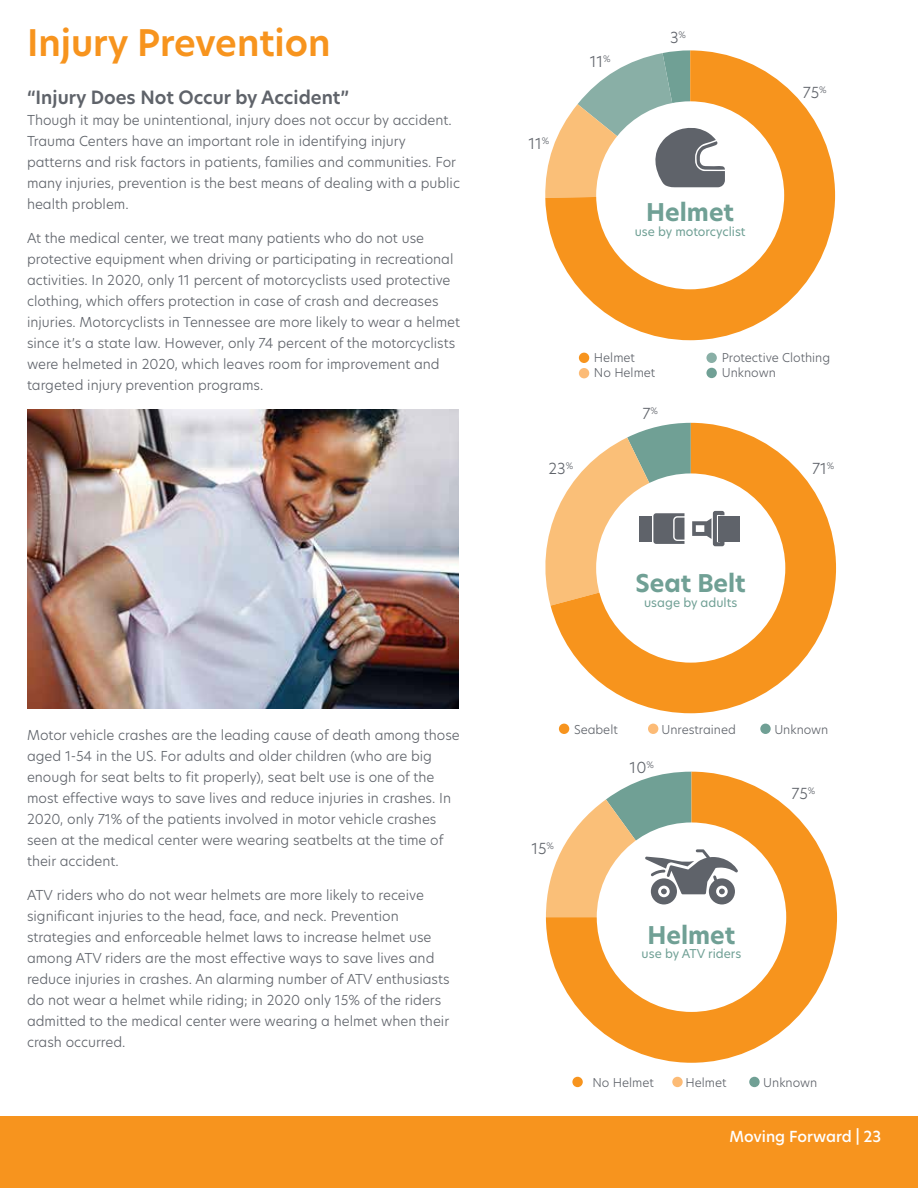
<style>
.page{position:relative;width:918px;height:1188px;background:#fff}
.page>*{position:absolute;margin:0;border:0;box-sizing:border-box;transform-origin:0 0}
.t1{font:600 36px "Hero New";color:#f7941e}
.t2{font:700 24px "Hero New";color:#70a095}
.t3{font:600 18px "Hero New";color:#5f636a}
.t4{font:300 15px "Hero New";letter-spacing:-.005em;color:#5f636a}
.t5{font:500 15px "Hero New";color:#fff}
.t6{font:300 13.5px/21px "Hero New";color:#5f636a}
.t7{font:300 12px/15px "Hero New";color:#5f636a}
.t8{font:12px "Hero New";color:#70a095}
</style>
<div class="page">
<div style="left:0;top:1117px;width:918px;height:71px;background:#f7941e"></div>
<svg style="left:551px;top:426px;width:285px;height:287px;fill:#f7941d"></svg>
<div style="left:596px;top:473px;width:189px;height:190px;background:#fff;border-radius:50%"></div>
<div style="left:718px;top:516px;width:21px;height:25px;background:#5f636a"></div>
<svg style="left:545px;top:423px;width:179px;height:183px"></svg>
<div style="left:559px;top:724px;width:10px;height:10px;background:#f7941e;border-radius:50%"></div>
<div style="left:648px;top:724px;width:10px;height:10px;background:#fcbb76;border-radius:50%"></div>
<div style="left:760px;top:724px;width:11px;height:10px;background:#70a095;border-radius:50%"></div>
<svg style="left:545px;top:54px;width:290px;height:286px;fill:#f7941d"></svg>
<div style="left:596px;top:101px;width:188px;height:188px;background:#fff;border-radius:50%"></div>
<svg style="left:545px;top:50px;width:180px;height:148px"></svg>
<div style="left:579px;top:353px;width:10px;height:10px;background:#f7941e;border-radius:50%"></div>
<div style="left:706px;top:368px;width:11px;height:10px;background:#70a095;border-radius:50%"></div>
<div style="left:579px;top:368px;width:10px;height:10px;background:#fcbb76;border-radius:50%"></div>
<div style="left:706px;top:353px;width:11px;height:10px;background:#89afa6;border-radius:50%"></div>
<div style="left:572px;top:1077px;width:11px;height:10px;background:#f7941e;border-radius:50%"></div>
<div style="left:672px;top:1077px;width:11px;height:10px;background:#fcbb76;border-radius:50%"></div>
<div style="left:749px;top:1077px;width:11px;height:10px;background:#70a095;border-radius:50%"></div>
<svg style="left:546px;top:779px;width:291px;height:284px;fill:#f7941d"></svg>
<div style="left:597px;top:822px;width:189px;height:190px;background:#fff;border-radius:50%"></div>
<svg style="left:546px;top:772px;width:192px;height:145px"></svg>
<img style="left:27px;top:409px;width:432px;height:299px">
<h1 class="t1" style="left:27px;top:18px;width:305px">Injury Prevention</h1>
<h3 class="t3" style="left:27px;top:85px;width:324px">“Injury Does Not Occur by Accident”</h3>
<p class="t6" style="left:27px;top:109px;width:435px">Though it may be unintentional, injury does not occur by accident.<br>Trauma Centers have an important role in identifying injury patterns and risk factors in patients, families and communities. For many injuries, prevention is the best means of dealing with a public health problem.</p>
<p class="t6" style="left:27px;top:228px;width:435px">At the medical center, we treat many patients who do not use protective equipment when driving or participating in recreational activities. In 2020, only 11 percent of motorcyclists used protective clothing, which offers protection in case of crash and decreases injuries. Motorcyclists in Tennessee are more likely to wear a helmet since it’s a state law. However, only 74 percent of the motorcyclists were helmeted in 2020, which leaves room for improvement and targeted injury prevention programs.</p>
<p class="t6" style="left:27px;top:724px;width:434px">Motor vehicle crashes are the leading cause of death among those aged 1-54 in the US. For adults and older children (who are big enough for seat belts to fit properly), seat belt use is one of the most effective ways to save lives and reduce injuries in crashes. In 2020, only 71% of the patients involved in motor vehicle crashes seen at the medical center were wearing seatbelts at the time of their accident.</p>
<p class="t6" style="left:27px;top:885px;width:424px">ATV riders who do not wear helmets are more likely to receive significant injuries to the head, face, and neck. Prevention strategies and enforceable helmet laws to increase helmet use among ATV riders are the most effective ways to save lives and reduce injuries in crashes. An alarming number of ATV enthusiasts do not wear a helmet while riding; in 2020 only 15% of the riders admitted to the medical center were wearing a helmet when their crash occurred.</p>
<p class="t4" style="left:529px;top:133px;width:22px">11<sup>%</sup></p>
<p class="t4" style="left:590px;top:51px;width:22px">11<sup>%</sup></p>
<p class="t4" style="left:670px;top:28px;width:17px">3<sup>%</sup></p>
<h2 class="t2" style="left:646px;top:196px;width:89px">Helmet</h2>
<p class="t8" style="left:635px;top:223px;width:112px">use by motorcyclist</p>
<p class="t4" style="left:803px;top:82px;width:25px">75<sup>%</sup></p>
<p class="t4" style="left:549px;top:458px;width:26px">23<sup>%</sup></p>
<p class="t7" style="left:594px;top:349px;width:63px">Helmet<br>No Helmet</p>
<p class="t7" style="left:722px;top:349px;width:110px">Protective Clothing<br>Unknown</p>
<p class="t4" style="left:643px;top:403px;width:17px">7<sup>%</sup></p>
<p class="t4" style="left:812px;top:458px;width:24px">71<sup>%</sup></p>
<h2 class="t2" style="left:636px;top:567px;width:112px">Seat Belt</h2>
<p class="t8" style="left:644px;top:594px;width:95px">usage by adults</p>
<p class="t7" style="left:574px;top:721px;width:45px">Seabelt</p>
<p class="t7" style="left:662px;top:721px;width:76px">Unrestrained</p>
<p class="t7" style="left:774px;top:721px;width:56px">Unknown</p>
<p class="t4" style="left:531px;top:838px;width:24px">15<sup>%</sup></p>
<p class="t4" style="left:630px;top:758px;width:26px">10<sup>%</sup></p>
<h2 class="t2" style="left:648px;top:919px;width:89px">Helmet</h2>
<p class="t8" style="left:642px;top:946px;width:101px">use by ATV riders</p>
<p class="t4" style="left:792px;top:784px;width:25px">75<sup>%</sup></p>
<p class="t7" style="left:593px;top:1075px;width:63px">No Helmet</p>
<p class="t7" style="left:686px;top:1075px;width:42px">Helmet</p>
<p class="t7" style="left:763px;top:1075px;width:56px">Unknown</p>
<p class="t5" style="left:730px;top:1126px;width:153px">Moving Forward | 23</p>
</div>
